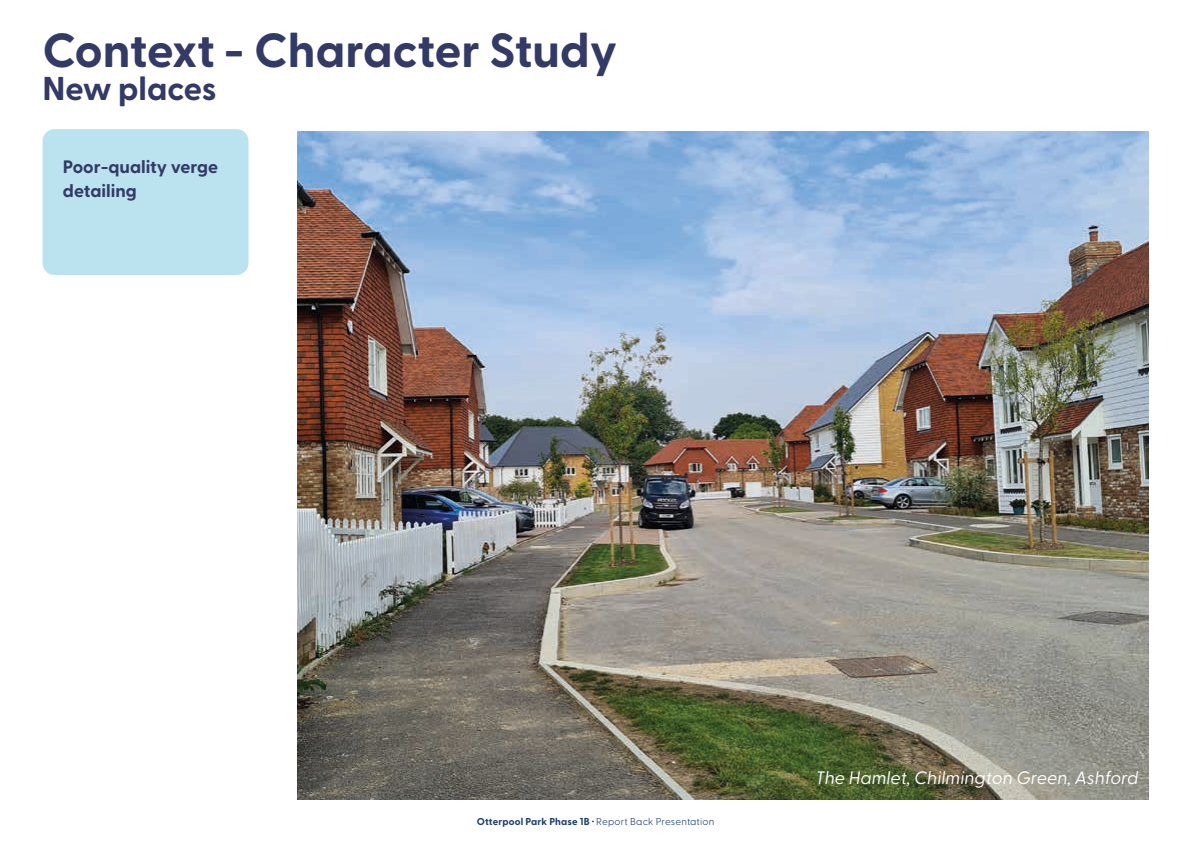
<style>
.page{position:relative;width:1191px;height:842px;background:#fff}
.page>*{position:absolute;margin:0;border:0;box-sizing:border-box;transform-origin:0 0}
.t1{font:700 48px "Greycliff CF";letter-spacing:-.005em;color:#323a65}
.t2{font:700 33px "Greycliff CF";color:#323a65}
.t3{font:italic 18px "Greycliff CF";color:#fff}
.t4{font:700 18px/24px "Greycliff CF";color:#323a65}
.t5{font:300 10px "Greycliff CF";letter-spacing:.015em;color:#1e3c6d}
.s1{font-weight:700}
</style>
<div class="page">
<div style="left:43px;top:129px;width:205px;height:146px;background:#bae2ef;border-radius:12px"></div>
<img style="left:298px;top:131px;width:850px;height:668px">
<h1 class="t1" style="left:43px;top:13px;width:576px">Context - Character Study</h1>
<h2 class="t2" style="left:43px;top:63px;width:176px">New places</h2>
<h3 class="t4" style="left:63px;top:154px;width:157px">Poor-quality verge detailing</h3>
<p class="t5" style="left:477px;top:814px;width:239px"><span class="s1">Otterpool Park Phase 1B</span> Report Back Presentation</p>
<h3 class="t3" style="left:815px;top:764px;width:325px">The Hamlet, Chilmington Green, Ashford</h3>
</div>
